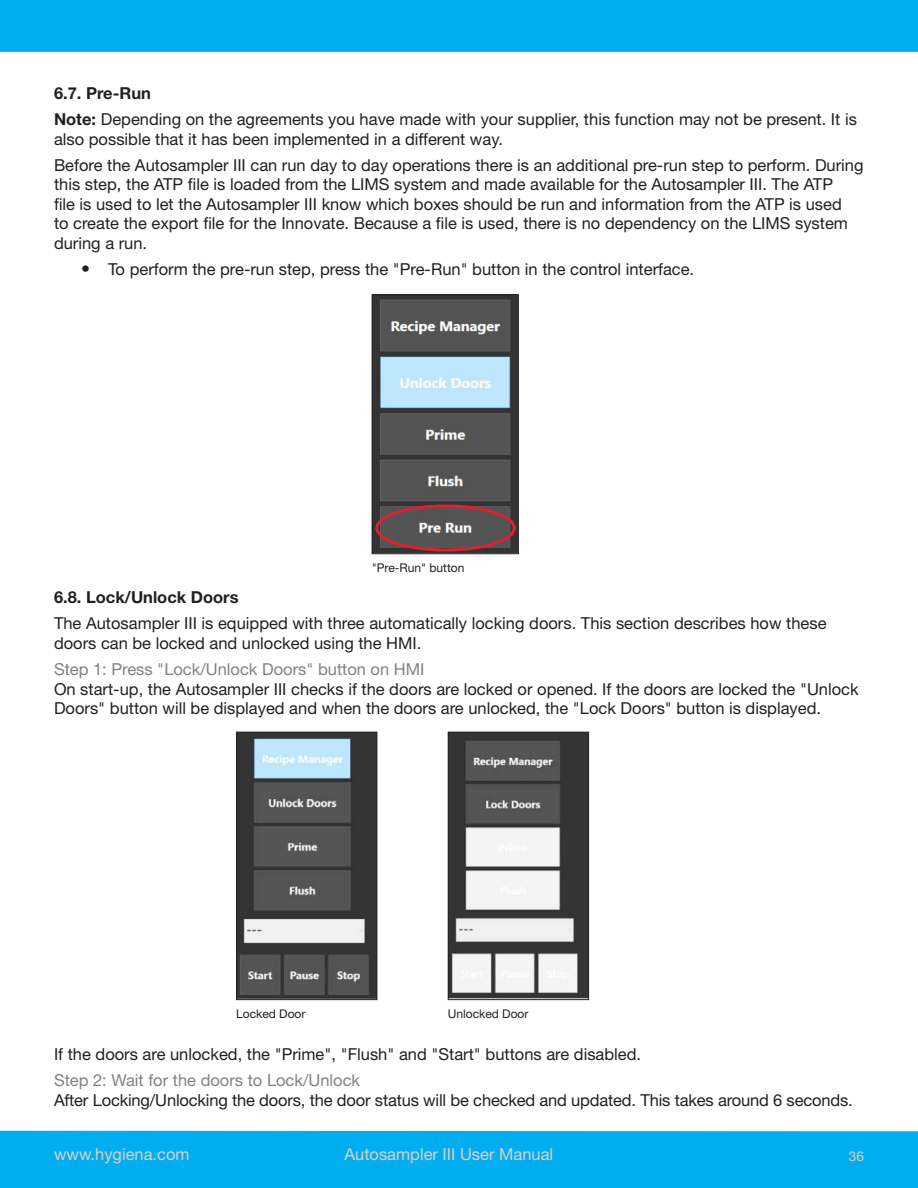
<style>
.page{position:relative;width:918px;height:1188px;background:#fff}
.page>*{position:absolute;margin:0;border:0;box-sizing:border-box;transform-origin:0 0}
.t1{font:16.5px/19.5px "Helvetica Neue LT Pro";color:#231f20}
.t2{font:16.5px "Helvetica Neue LT Pro";color:#808285}
.t3{font:16.5px "Helvetica Neue LT Pro";color:#dbcfcc}
.t4{font:700 16.5px "Helvetica Neue LT Pro";color:#231f20}
.t5{font:13.5px "Helvetica Neue LT Pro";color:#dbcfcc}
.t6{font:12px "Helvetica Neue LT Pro";color:#231f20}
.s1{font-weight:700}
.s2{font-size:18px}
</style>
<div class="page">
<div style="left:0;top:1131px;width:918px;height:57px;background:#00aeef"></div>
<div style="left:0;top:0;width:918px;height:52px;background:#00aeef"></div>
<img style="left:374px;top:296px;width:143px;height:256px">
<div style="left:372px;top:294px;width:147px;height:260px;border:1px solid #231f20"></div>
<img style="left:238px;top:734px;width:137px;height:264px">
<div style="left:236px;top:732px;width:141px;height:268px;border:1px solid #231f20"></div>
<img style="left:450px;top:734px;width:137px;height:264px">
<div style="left:448px;top:732px;width:141px;height:268px;border:1px solid #231f20"></div>
<div style="left:375px;top:504px;width:141px;height:48px;border:3px solid #db2230;border-radius:50%"></div>
<p class="t4" style="left:54px;top:83px;width:98px">6.7. Pre-Run</p>
<p class="t1" style="left:54px;top:109px;width:804px"><span class="s1">Note:</span> Depending on the agreements you have made with your supplier, this function may not be present. It is also possible that it has been implemented in a different way.</p>
<p class="t1" style="left:54px;top:155px;width:811px">Before the Autosampler III can run day to day operations there is an additional pre-run step to perform. During this step, the ATP file is loaded from the LIMS system and made available for the Autosampler III. The ATP<br>file is used to let the Autosampler III know which boxes should be run and information from the ATP is used<br>to create the export file for the Innovate. Because a file is used, there is no dependency on the LIMS system during a run.</p>
<p class="t1" style="left:81px;top:259px;width:615px"><span class="s2">•</span> To perform the pre-run step, press the "Pre-Run" button in the control interface.</p>
<p class="t6" style="left:372px;top:561px;width:94px">"Pre-Run" button</p>
<p class="t4" style="left:54px;top:587px;width:186px">6.8. Lock/Unlock Doors</p>
<p class="t1" style="left:54px;top:613px;width:774px">The Autosampler III is equipped with three automatically locking doors. This section describes how these doors can be locked and unlocked using the HMI.</p>
<p class="t2" style="left:54px;top:659px;width:372px">Step 1: Press "Lock/Unlock Doors" button on HMI</p>
<p class="t1" style="left:54px;top:679px;width:806px">On start-up, the Autosampler III checks if the doors are locked or opened. If the doors are locked the "Unlock<br>Doors" button will be displayed and when the doors are unlocked, the "Lock Doors" button is displayed.</p>
<p class="t6" style="left:236px;top:1006px;width:71px">Locked Door</p>
<p class="t6" style="left:448px;top:1006px;width:82px">Unlocked Door</p>
<p class="t1" style="left:54px;top:1044px;width:589px">If the doors are unlocked, the "Prime", "Flush" and "Start" buttons are disabled.</p>
<p class="t2" style="left:54px;top:1070px;width:308px">Step 2: Wait for the doors to Lock/Unlock</p>
<p class="t1" style="left:54px;top:1090px;width:800px">After Locking/Unlocking the doors, the door status will be checked and updated. This takes around 6 seconds.</p>
<p class="t3" style="left:54px;top:1144px;width:137px">www.hygiena.com</p>
<p class="t3" style="left:345px;top:1144px;width:210px">Autosampler III User Manual</p>
<p class="t5" style="left:849px;top:1147px;width:17px">36</p>
</div>
